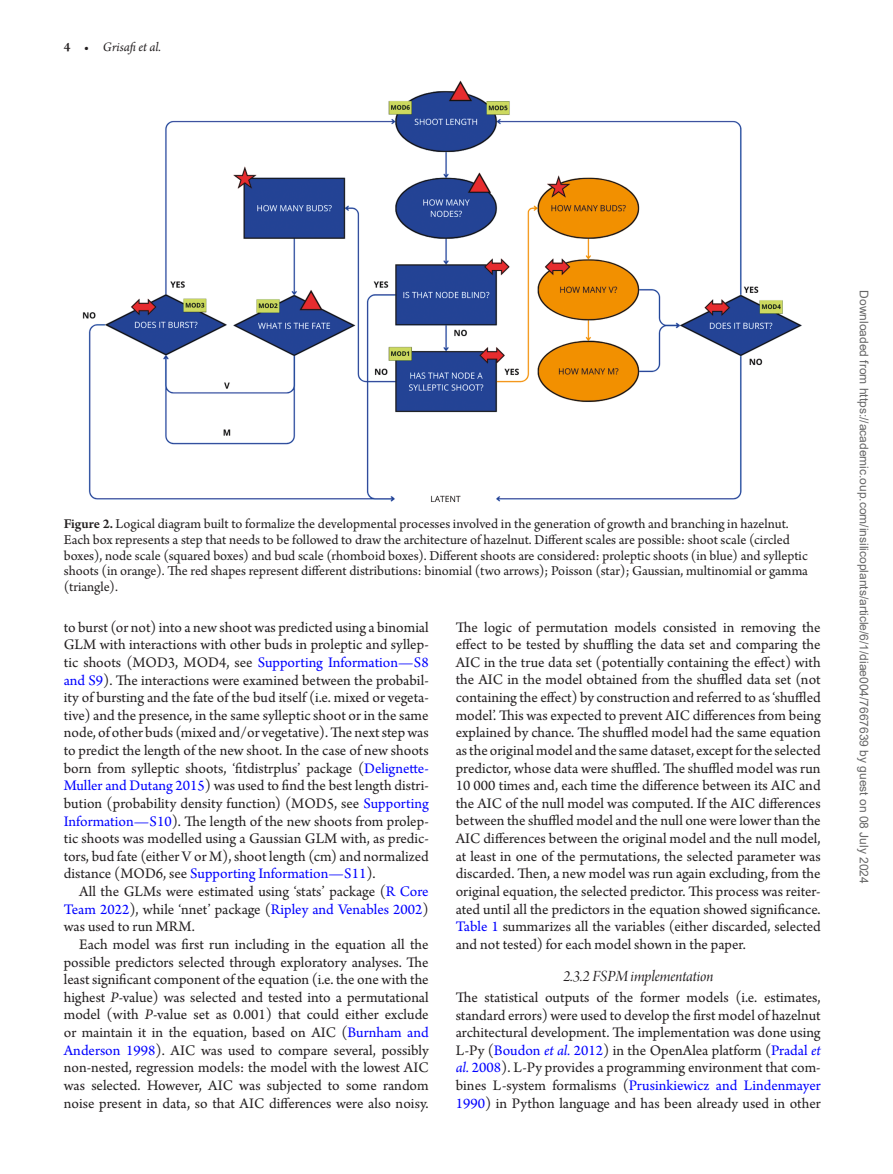
<style>
.page{position:relative;width:893px;height:1174px;background:#fff}
.page>*{position:absolute;margin:0;border:0;box-sizing:border-box;transform-origin:0 0}
.HeadC{font:16.5px "Arno Pro Italic Display";letter-spacing:-.005em;color:#231f20}
.TextInd{font:15.3px/17.5px "Arno Pro";color:#231f20;text-align:justify}
.Text{font:15.3px/17.5px "Arno Pro";color:#231f20;text-align:justify}
.FigCapt{font:14.25px/15.8px "Arno Pro";color:#231f20}
.t1{font:italic 13.5px "Arno Pro";color:#231f20}
.t2{font:12px "Arial";color:#666}
.s1{font-weight:600;font-style:normal}
.s2{font-weight:600}
.s3{color:#00f}
.s4{font-style:italic}
.s5{font-style:italic;color:#00f}
</style>
<div class="page">
<img style="left:82px;top:81px;width:720px;height:421px">
<p class="t1" style="left:64px;top:39px;width:99px"><span class="s1">4 •</span> Grisafi et al.</p>
<p class="FigCapt" style="left:64px;top:517px;width:746px"><span class="s2">Figure 2.</span> Logical diagram built to formalize the developmental processes involved in the generation of growth and branching in hazelnut.<br>Each box represents a step that needs to be followed to draw the architecture of hazelnut. Different scales are possible: shoot scale (circled boxes), node scale (squared boxes) and bud scale (rhomboid boxes). Different shoots are considered: proleptic shoots (in blue) and sylleptic shoots (in orange). The red shapes represent different distributions: binomial (two arrows); Poisson (star); Gaussian, multinomial or gamma (triangle).</p>
<p class="TextInd" style="left:64px;top:619px;width:366px">to burst (or not) into a new shoot was predicted using a binomial GLM with interactions with other buds in proleptic and syllep&shy;tic shoots (MOD3, MOD4, see <span class="s3">Supporting Information—S8 and S9</span>). The interactions were examined between the probabil&shy;ity of bursting and the fate of the bud itself (i.e. mixed or vegeta&shy;tive) and the presence, in the same sylleptic shoot or in the same node, of other buds (mixed and/or vegetative). The next step was to predict the length of the new shoot. In the case of new shoots born from sylleptic shoots, ‘fitdistrplus’ package (<span class="s3">Delignette-Muller and Dutang 2015</span>) was used to find the best length distri&shy;bution (probability density function) (MOD5, see <span class="s3">Supporting Information—S10</span>). The length of the new shoots from prolep&shy;tic shoots was modelled using a Gaussian GLM with, as predic&shy;tors, bud fate (either V or M), shoot length (cm) and normalized distance (MOD6, see <span class="s3">Supporting Information—S11</span>).</p>
<p class="TextInd" style="left:64px;top:883px;width:366px;text-indent:15px">All the GLMs were estimated using ‘stats’ package (<span class="s3">R Core Team 2022</span>), while ‘nnet’ package (<span class="s3">Ripley and Venables 2002</span>) was used to run MRM.</p>
<p class="TextInd" style="left:64px;top:936px;width:366px;text-indent:15px">Each model was first run including in the equation all the possible predictors selected through exploratory analyses. The least significant component of the equation (i.e. the one with the highest <span class="s4">P</span>-value) was selected and tested into a permutational model (with <span class="s4">P</span>-value set as 0.001) that could either exclude or maintain it in the equation, based on AIC (<span class="s3">Burnham and Anderson 1998</span>). AIC was used to compare several, possibly non-nested, regression models: the model with the lowest AIC was selected. However, AIC was subjected to some random noise present in data, so that AIC differences were also noisy.</p>
<p class="TextInd" style="left:456px;top:619px;width:366px">The logic of permutation models consisted in removing the effect to be tested by shuffling the data set and comparing the AIC in the true data set (potentially containing the effect) with the AIC in the model obtained from the shuffled data set (not containing the effect) by construction and referred to as ‘shuffled model’. This was expected to prevent AIC differences from being explained by chance. The shuffled model had the same equation as the original model and the same dataset, except for the selected predictor, whose data were shuffled. The shuffled model was run 10 000 times and, each time the difference between its AIC and the AIC of the null model was computed. If the AIC differences between the shuffled model and the null one were lower than the AIC differences between the original model and the null model, at least in one of the permutations, the selected parameter was discarded. Then, a new model was run again excluding, from the original equation, the selected predictor. This process was reiter&shy;ated until all the predictors in the equation showed significance.<br><span class="s3">Table 1</span> summarizes all the variables (either discarded, selected and not tested) for each model shown in the paper.</p>
<h4 class="HeadC" style="left:563px;top:967px;width:152px">2.3.2 FSPM implementation</h4>
<p class="Text" style="left:456px;top:989px;width:366px">The statistical outputs of the former models (i.e. estimates, standard errors) were used to develop the first model of hazelnut architectural development. The implementation was done using L-Py (<span class="s3">Boudon</span> <span class="s5">et al.</span> <span class="s3">2012</span>) in the OpenAlea platform (<span class="s3">Pradal</span> <span class="s5">et al.</span> <span class="s3">2008</span>). L-Py provides a programming environment that com&shy;bines L-system formalisms (<span class="s3">Prusinkiewicz and Lindenmayer 1990</span>) in Python language and has been already used in other</p>
<p class="t2" style="left:868px;top:290px;width:595px;rotate:90deg">Downloaded from https://academic.oup.com/insilicoplants/article/6/1/diae004/7667639 by guest on 08 July 2024</p>
</div>
